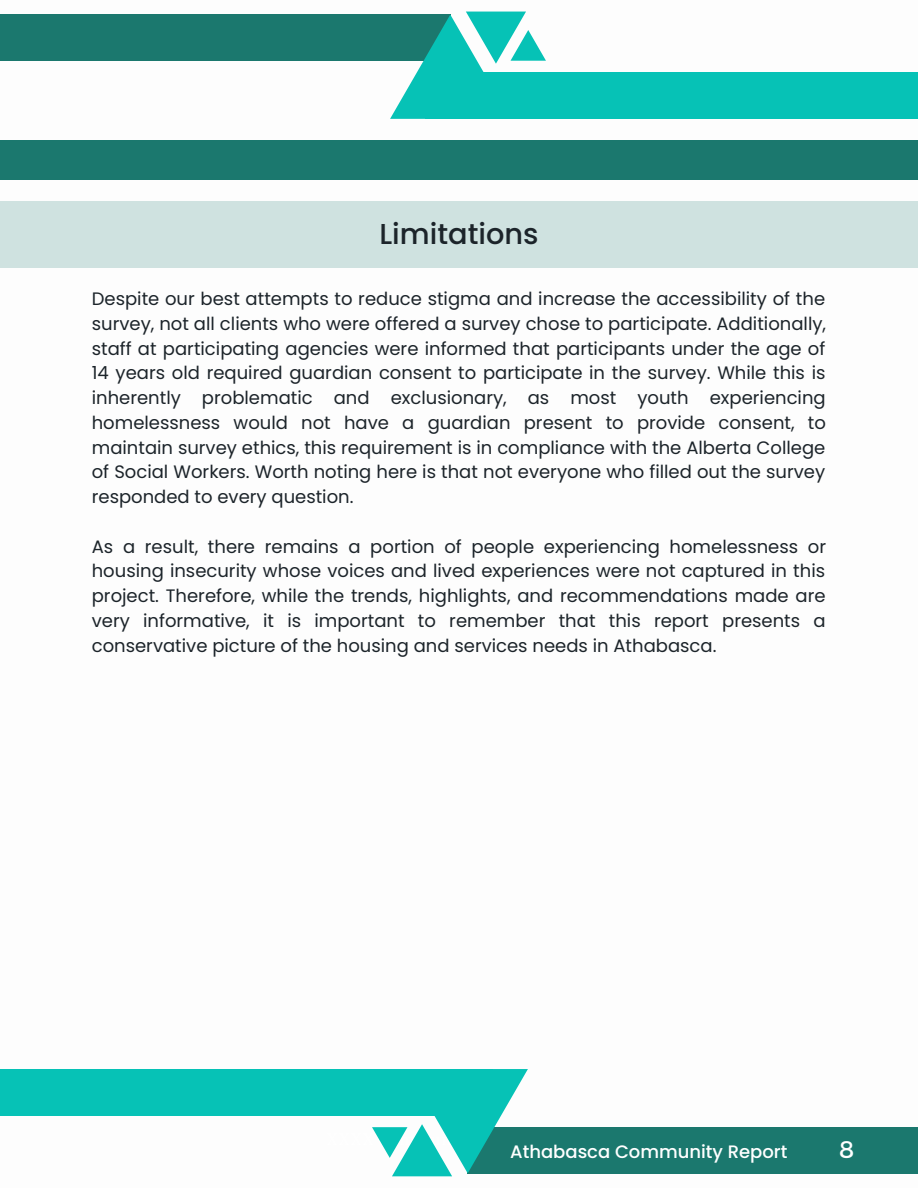
<style>
.page{position:relative;width:918px;height:1188px;background:#fff}
.page>*{position:absolute;margin:0;border:0;box-sizing:border-box;transform-origin:0 0}
.t1{font:500 28.8px "Poppins";color:#1c242a}
.t2{font:24px "Montserrat";color:#fff}
.t3{font:18px/24.8px "Poppins";color:#1c242a;text-align:justify}
.t4{font:500 18px "Poppins";color:#fff}
</style>
<div class="page">
<div style="left:0;top:15px;width:450px;height:46px;background:#1b786e"></div>
<div style="left:425px;top:73px;width:493px;height:46px;background:#06c2b6"></div>
<svg style="left:390px;top:12px;width:156px;height:107px"></svg>
<div style="left:0;top:140px;width:918px;height:39px;background:#1b786e"></div>
<div style="left:468px;top:1127px;width:450px;height:46px;background:#1b786e"></div>
<div style="left:0;top:1069px;width:493px;height:46px;background:#06c2b6"></div>
<svg style="left:372px;top:1069px;width:156px;height:107px"></svg>
<div style="left:0;top:201px;width:918px;height:66px;background:#cfe2e0"></div>
<p class="t1" style="left:380px;top:214px;width:160px">Limitations</p>
<p class="t3" style="left:92px;top:286px;width:736px">Despite our best attempts to reduce stigma and increase the accessibility of the survey, not all clients who were offered a survey chose to participate. Additionally, staff at participating agencies were informed that participants under the age of 14 years old required guardian consent to participate in the survey. While this is inherently problematic and exclusionary, as most youth experiencing homelessness would not have a guardian present to provide consent, to maintain survey ethics, this requirement is in compliance with the Alberta College of Social Workers. Worth noting here is that not everyone who filled out the survey responded to every question.</p>
<p class="t3" style="left:92px;top:534px;width:736px">As a result, there remains a portion of people experiencing homelessness or housing insecurity whose voices and lived experiences were not captured in this project. Therefore, while the trends, highlights, and recommendations made are very informative, it is important to remember that this report presents a conservative picture of the housing and services needs in Athabasca.</p>
<p class="t4" style="left:510px;top:1139px;width:279px">Athabasca Community Report</p>
<p class="t2" style="left:839px;top:1134px;width:17px">8</p>
</div>
